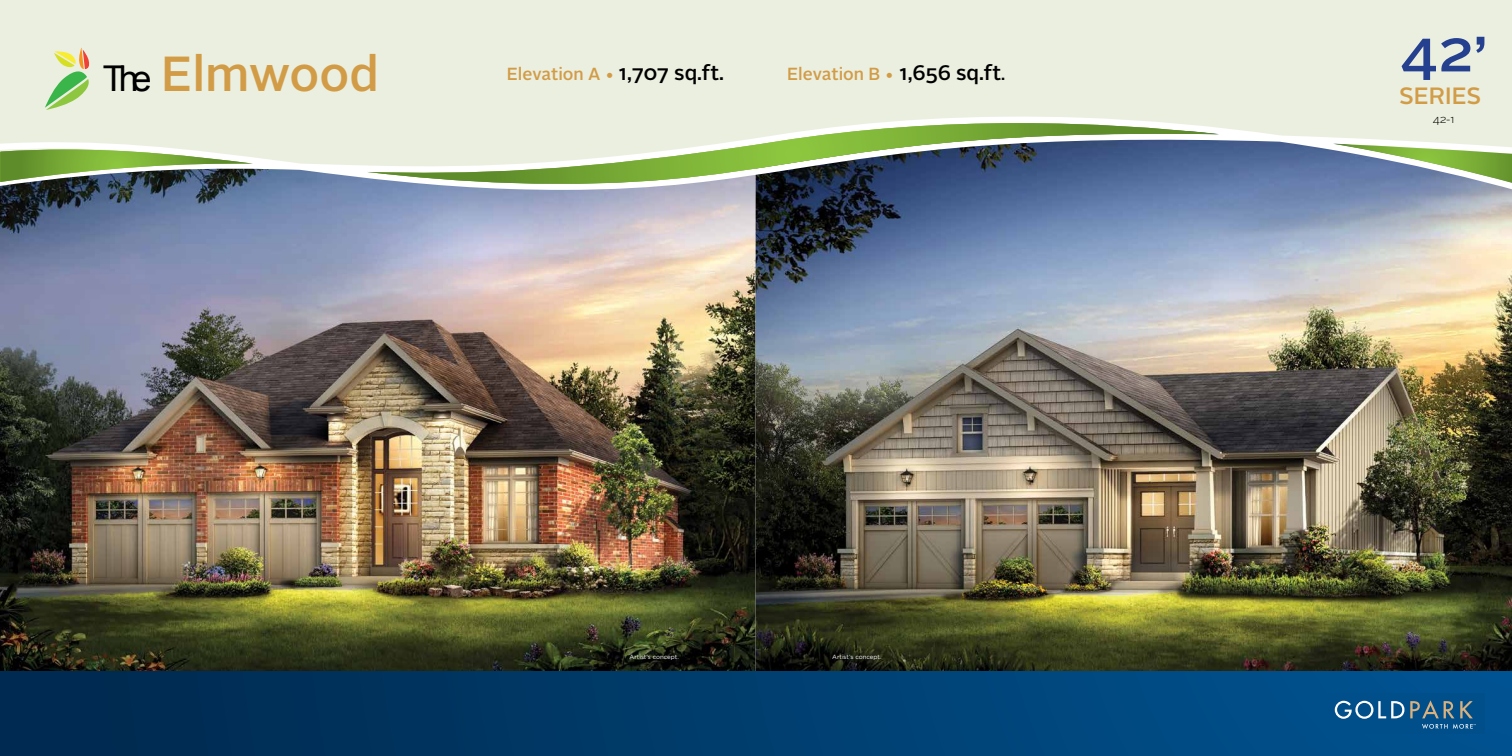
<style>
.page{position:relative;width:1512px;height:756px;background:#fff}
.page>*{position:absolute;margin:0;border:0;box-sizing:border-box;transform-origin:0 0}
.t1{font:500 58.89px "Alright Sans";color:#25408f}
.t2{font:500 49.18px "Alright Sans";color:#d29c47}
.t3{font:500 23.54px "Alright Sans";color:#d29c47}
.t4{font:500 17.5px "Alright Sans";color:#d29c47}
.t5{font:300 11.38px "Alright Sans";color:#000}
.t6{font:6.12px "Gotham";color:#fff}
.s1{font-family:"Arial";font-weight:400;font-size:35.52px;color:#000}
.s2{font-size:21px;color:#000}
.s3{color:#000}
</style>
<div class="page">
<div style="left:0;top:0;width:1512px;height:240px;background:#ebefe0"></div>
<img style="left:0;top:191px;width:756px;height:481px">
<img style="left:756px;top:191px;width:756px;height:481px">
<svg style="left:0;top:116px;width:1512px;height:75px"></svg>
<div style="left:0;top:672px;width:1512px;height:84px;background:linear-gradient(to right,#00284b,#005492)"></div>
<svg style="left:45px;top:48px;width:44px;height:62px"></svg>
<svg style="left:1333px;top:144px;width:179px;height:39px"></svg>
<svg style="left:367px;top:123px;width:852px;height:64px"></svg>
<svg style="left:0;top:150px;width:253px;height:32px"></svg>
<div style="left:1324px;top:693px;width:161px;height:40px;background:#004f8a"></div>
<svg style="left:1334px;top:700px;width:142px;height:29px"></svg>
<h2 class="t2" style="left:103px;top:40px;width:278px"><span class="s1">The</span> Elmwood</h2>
<p class="t4" style="left:507px;top:62px;width:219px">Elevation A • <span class="s2">1,707 sq.ft.</span></p>
<p class="t4" style="left:787px;top:62px;width:220px">Elevation B • <span class="s2">1,656 sq.ft</span><span class="s3">.</span></p>
<p class="t6" style="left:630px;top:653px;width:51px">Artist’s concept.</p>
<p class="t6" style="left:832px;top:653px;width:51px">Artist’s concept.</p>
<h1 class="t1" style="left:1399px;top:10px;width:90px">42’</h1>
<h3 class="t3" style="left:1399px;top:80px;width:84px">SERIES</h3>
<p class="t5" style="left:1433px;top:111px;width:24px">42-1</p>
</div>
